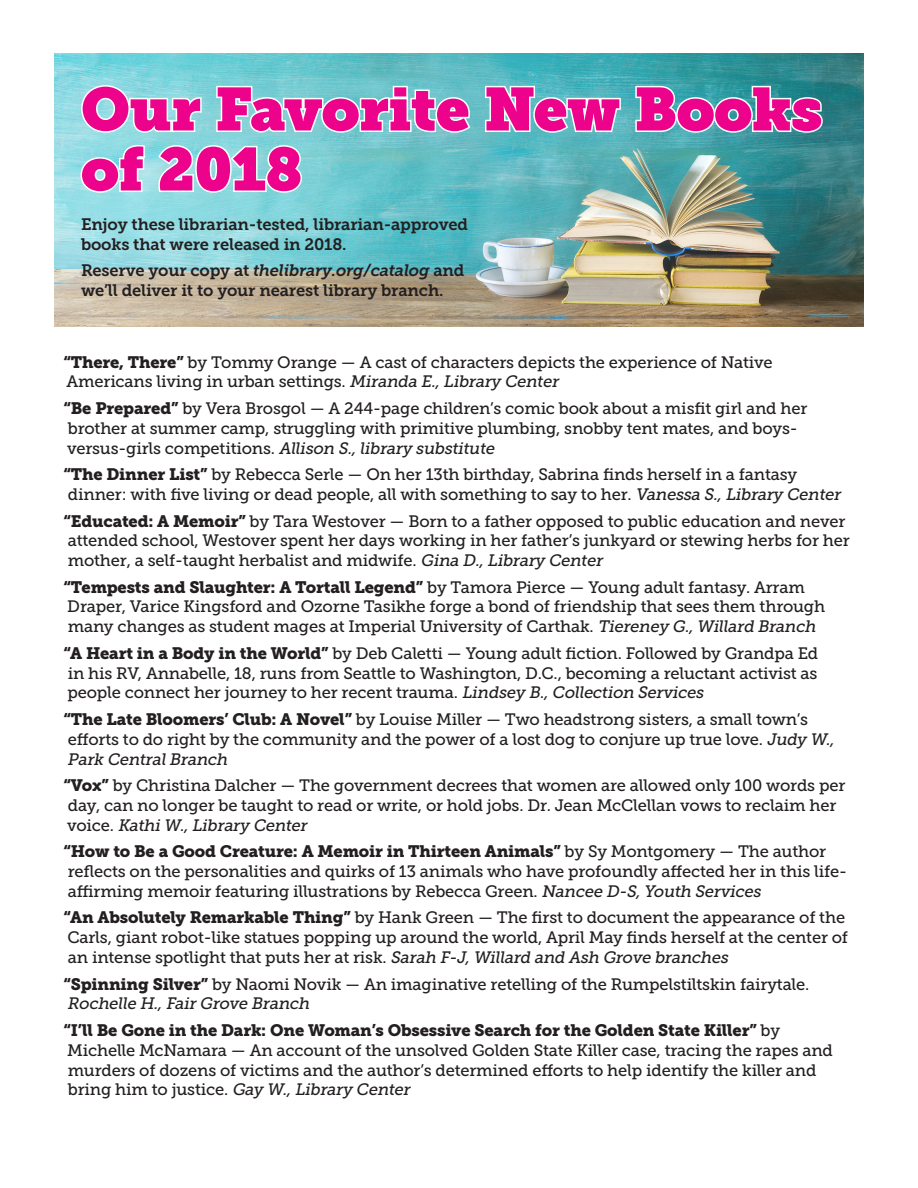
<style>
.page{position:relative;width:918px;height:1188px;background:#fff}
.page>*{position:absolute;margin:0;border:0;box-sizing:border-box;transform-origin:0 0}
.t1{font:60px "Museo Slab";letter-spacing:-.01em;color:#ed028c}
.t2{font:16.5px/19.8px "Museo Slab 500";letter-spacing:-.01em;color:#231f20}
.t3{font:16.5px/19.8px "Museo Slab 700";letter-spacing:-.01em;color:#231f20}
.s1{font-style:italic}
.s2{font-family:"Museo Slab 900"}
</style>
<div class="page">
<img style="left:54px;top:54px;width:810px;height:272px">
<svg style="left:80px;top:84px;width:123px;height:50px"></svg>
<svg style="left:215px;top:84px;width:256px;height:50px"></svg>
<svg style="left:483px;top:83px;width:139px;height:52px"></svg>
<svg style="left:634px;top:84px;width:190px;height:50px"></svg>
<svg style="left:79px;top:143px;width:67px;height:51px"></svg>
<svg style="left:157px;top:144px;width:147px;height:50px"></svg>
<p class="t1" style="left:81px;top:74px;width:743px">Our Favorite New Books</p>
<p class="t1" style="left:81px;top:134px;width:223px">of 2018</p>
<p class="t3" style="left:81px;top:214px;width:389px">Enjoy these librarian-tested, librarian-approved books that were released in 2018.</p>
<p class="t3" style="left:81px;top:261px;width:385px">Reserve your copy at <span class="s1">thelibrary.org/catalog</span> and we’ll deliver it to your nearest library branch.</p>
<p class="t2" style="left:63px;top:352px;width:711px"><span class="s2">“There, There”</span> by Tommy Orange — A cast of characters depicts the experience of Native<br>Americans living in urban settings. <span class="s1">Miranda E.,Library Center</span></p>
<p class="t2" style="left:63px;top:399px;width:746px"><span class="s2">“Be Prepared”</span> by Vera Brosgol — A 244-page children’s comic book about a misfit girl and her brother at summer camp, struggling with primitive plumbing, snobby tent mates, and boys&shy;versus-girls competitions. <span class="s1">Allison S.,library substitute</span></p>
<p class="t2" style="left:63px;top:465px;width:782px"><span class="s2">“The Dinner List”</span> by Rebecca Serle — On her 13th birthday, Sabrina finds herself in a fantasy dinner: with five living or dead people, all with something to say to her. <span class="s1">Vanessa S.,Library Center</span></p>
<p class="t2" style="left:63px;top:511px;width:788px"><span class="s2">“Educated: A Memoir”</span> by Tara Westover — Born to a father opposed to public education and never attended school, Westover spent her days working in her father’s junkyard or stewing herbs for her mother, a self-taught herbalist and midwife. <span class="s1">Gina D.,Library Center</span></p>
<p class="t2" style="left:63px;top:577px;width:763px"><span class="s2">“Tempests and Slaughter: A Tortall Legend”</span> by Tamora Pierce — Young adult fantasy. Arram<br>Draper, Varice Kingsford and Ozorne Tasikhe forge a bond of friendship that sees them through many changes as student mages at Imperial University of Carthak. <span class="s1">Tiereney G.,Willard Branch</span></p>
<p class="t2" style="left:63px;top:643px;width:756px;text-align:justify"><span class="s2">“A Heart in a Body in the World”</span> by Deb Caletti — Young adult fiction. Followed by Grandpa Ed in his RV, Annabelle, 18, runs from Seattle to Washington, D.C., becoming a reluctant activist as people connect her journey to her recent trauma. <span class="s1">Lindsey B.,Collection Services</span></p>
<p class="t2" style="left:63px;top:710px;width:776px"><span class="s2">“The Late Bloomers’ Club: A Novel”</span> by Louise Miller — Two headstrong sisters, a small town’s efforts to do right by the community and the power of a lost dog to conjure up true love. <span class="s1">Judy W.,<br>Park CentralBranch</span></p>
<p class="t2" style="left:63px;top:776px;width:783px"><span class="s2">“Vox”</span> by Christina Dalcher — The government decrees that women are allowed only 100 words per day, can no longer be taught to read or write, or hold jobs. Dr. Jean McClellan vows to reclaim her v o i c e . <span class="s1">KathiW.,Library Center</span></p>
<p class="t2" style="left:63px;top:842px;width:785px"><span class="s2">“How to Be a Good Creature: A Memoir in Thirteen Animals”</span> by Sy Montgomery — The author reflects on the personalities and quirks of 13 animals who have profoundly affected her in this life&shy;affirming memoir featuring illustrations by Rebecca Green. <span class="s1">Nancee D-S,Youth Services</span></p>
<p class="t2" style="left:63px;top:908px;width:786px"><span class="s2">“An Absolutely Remarkable Thing”</span> by Hank Green — The first to document the appearance of the<br>Carls, giant robot-like statues popping up around the world, April May finds herself at the center of an intense spotlight that puts her at risk. <span class="s1">Sarah F-J,Willard and Ash Grove branches</span></p>
<p class="t2" style="left:63px;top:974px;width:748px"><span class="s2">“Spinning Silver”</span> by Naomi Novik — An imaginative retelling of the Rumpelstiltskin fairytale.<br><span class="s1">Rochelle H.,Fair Grove Branch</span></p>
<p class="t2" style="left:63px;top:1020px;width:771px"><span class="s2">“I’ll Be Gone in the Dark: One Woman’s Obsessive Search for the Golden State Killer”</span> by Michelle McNamara — An account of the unsolved Golden State Killer case, tracing the rapes and murders of dozens of victims and the author’s determined efforts to help identify the killer and bring him to j ustice . <span class="s1">Gay W.,Library Center</span></p>
</div>
